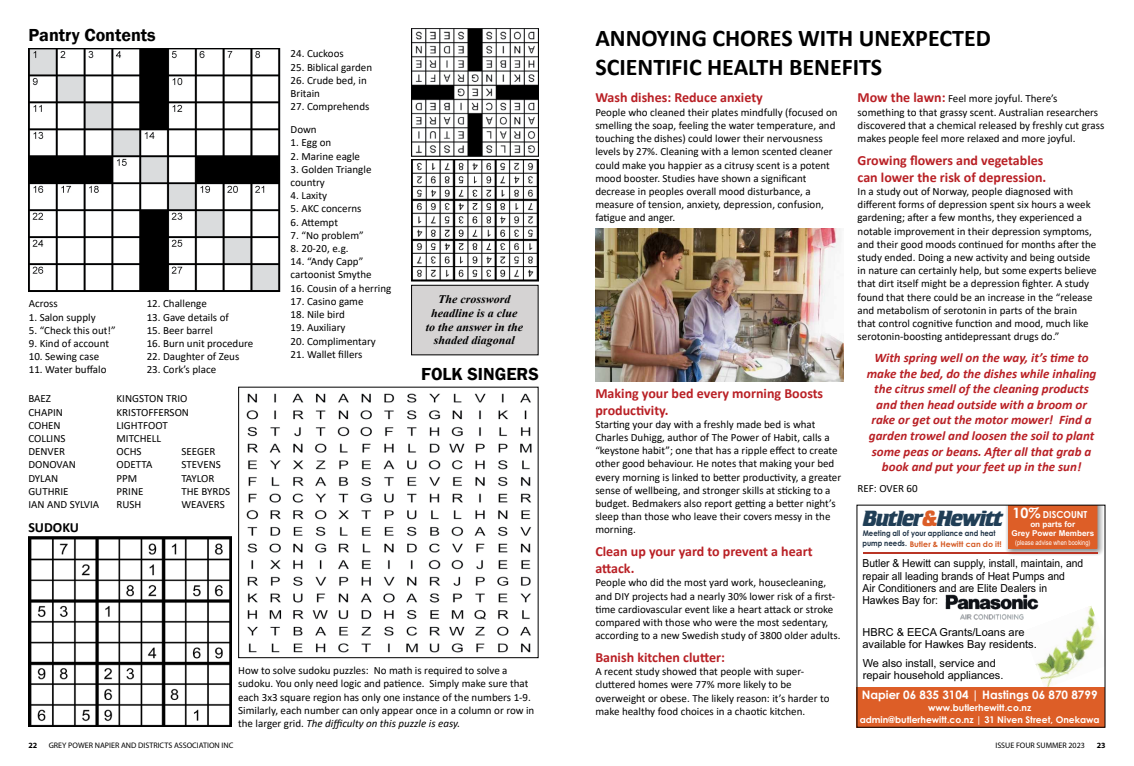
<style>
.page{position:relative;width:1134px;height:766px;background:#fff}
.page>*{position:absolute;margin:0;border:0;box-sizing:border-box;transform-origin:0 0}
.t1{font:700 24px/28.8px "Calibri";color:#000}
.t2{font:22.9px "Crillee Bold Italic Plain";letter-spacing:-.065em;color:#203e56}
.t3{font:600 17.9px "Franklin Gothic";color:#000}
.t4{font:700 14px/16.8px "Calibri";color:#b92025}
.t5{font:700 14px "Calibri";color:#000}
.t6{font:italic 700 13px/15.6px "Calibri";color:#b92025;text-align:center}
.t7{font:700 11.7px "Century Gothic";color:#fff}
.t8{font:italic 700 11.6px/13.9px "Times New Roman";color:#000;text-align:center;scale:1.04 1}
.t9{font:11px/13.2px "Calibri";color:#000}
.t10{font:11px/12.3px "Arial";color:#000;scale:.94 1}
.t11{font:11px/12.3px "Arial";color:#000}
.t12{font:700 9.7px "Century Gothic";color:#fff;scale:.93 1}
.t13{font:700 9.2px/12.3px "Century Gothic";color:#fff;text-align:center}
.t14{font:700 8.1px/9px "Arial";color:#fff;text-align:center}
.t15{font:8px "Myriad Pro";color:#000}
.t16{font:700 8px "Myriad Pro";color:#000}
.t17{font:700 7.8px/10.6px "Century Gothic";color:#1e3245;scale:.89 1}
.t18{font:6.9px "Arial Narrow";color:#fff}
.s1{font-style:italic}
.s2{font-weight:700;font-size:14px;color:#b92025}
.s3{color:#d55b25}
.s4{font-size:14.2px}
.s5{font-size:23px;color:#db5d27}
</style>
<div class="page">
<div style="left:412px;top:285px;width:126px;height:70px;background:#d5d3d3"></div>
<div style="left:411px;top:285px;width:128px;height:70px;border:1px solid #000"></div>
<div style="left:238px;top:386px;width:301px;height:272px;border:1px solid #000"></div>
<img style="left:28px;top:48px;width:253px;height:244px">
<img style="left:412px;top:28px;width:127px;height:129px">
<img style="left:246px;top:393px;width:286px;height:260px">
<img style="left:28px;top:536px;width:203px;height:190px">
<img style="left:412px;top:159px;width:127px;height:122px">
<img style="left:595px;top:229px;width:248px;height:152px">
<img style="left:1035px;top:606px;width:64px;height:80px">
<div style="left:857px;top:686px;width:248px;height:41px;background:#dd5e27"></div>
<div style="left:1003px;top:505px;width:102px;height:53px;background:#000;opacity:.49"></div>
<div style="left:1008px;top:506px;width:89px;height:42px;background:#dd5e27"></div>
<hr style="left:863px;top:552px;width:234px;height:1px;background:#b93525">
<img style="left:945px;top:594px;width:100px;height:32px">
<h3 class="t3" style="left:29px;top:24px;width:129px">Pantry Contents</h3>
<p class="t9" style="left:147px;top:297px;width:62px">12. Challenge</p>
<p class="t9" style="left:147px;top:310px;width:84px">13. Gave details of</p>
<p class="t9" style="left:147px;top:323px;width:68px">15. Beer barrel</p>
<p class="t9" style="left:147px;top:336px;width:108px">16. Burn unit procedure</p>
<p class="t9" style="left:147px;top:349px;width:94px">22. Daughter of Zeus</p>
<p class="t9" style="left:147px;top:363px;width:71px">23. Cork’s place</p>
<p class="t9" style="left:29px;top:297px;width:31px">Across</p>
<p class="t9" style="left:29px;top:310px;width:68px">1. Salon supply</p>
<p class="t9" style="left:29px;top:323px;width:88px">5. “Check this out!”</p>
<p class="t9" style="left:29px;top:336px;width:82px">9. Kind of account</p>
<p class="t9" style="left:29px;top:349px;width:72px">10. Sewing case</p>
<p class="t9" style="left:29px;top:363px;width:79px">11. Water buffalo</p>
<p class="t9" style="left:28px;top:392px;width:72px">BAEZ<br>CHAPIN<br>COHEN<br>COLLINS<br>DENVER<br>DONOVAN<br>DYLAN<br>GUTHRIE<br>IAN AND SYLVIA</p>
<p class="t9" style="left:117px;top:392px;width:74px">KINGSTON TRIO<br>KRISTOFFERSON<br>LIGHTFOOT<br>MITCHELL<br>OCHS<br>ODETTA<br>PPM<br>PRINE<br>RUSH</p>
<p class="t9" style="left:181px;top:444px;width:50px">SEEGER<br>STEVENS<br>TAYLOR<br>THE BYRDS<br>WEAVERS</p>
<p class="t5" style="left:28px;top:517px;width:52px">SUDOKU</p>
<p class="t9" style="left:291px;top:47px;width:55px">24. Cuckoos</p>
<p class="t9" style="left:291px;top:60px;width:83px">25. Biblical garden</p>
<p class="t9" style="left:291px;top:73px;width:78px">26. Crude bed, in<br>Britain</p>
<p class="t9" style="left:291px;top:95px;width:80px;line-height:22.8px">27. Comprehends<br>Down</p>
<p class="t9" style="left:291px;top:136px;width:42px">1. Egg on</p>
<p class="t9" style="left:291px;top:149px;width:71px">2. Marine eagle</p>
<p class="t9" style="left:291px;top:162px;width:82px">3. Golden Triangle country</p>
<p class="t9" style="left:291px;top:189px;width:38px">4. Laxity</p>
<p class="t9" style="left:291px;top:202px;width:73px">5. AKC concerns</p>
<p class="t9" style="left:291px;top:215px;width:49px">6. Attempt</p>
<p class="t9" style="left:291px;top:228px;width:75px">7. “No problem”</p>
<p class="t9" style="left:291px;top:241px;width:60px">8. 20-20, e.g.</p>
<p class="t9" style="left:291px;top:255px;width:83px">14. “Andy Capp” cartoonist Smythe</p>
<p class="t9" style="left:291px;top:281px;width:102px">16. Cousin of a herring</p>
<p class="t9" style="left:291px;top:294px;width:74px">17. Casino game</p>
<p class="t9" style="left:291px;top:307px;width:56px">18. Nile bird</p>
<p class="t9" style="left:291px;top:321px;width:57px">19. Auxiliary</p>
<p class="t9" style="left:291px;top:334px;width:87px">20. Complimentary</p>
<p class="t9" style="left:291px;top:347px;width:74px">21. Wallet fillers</p>
<p class="t8" style="left:426px;top:291px;width:95px">The crossword headline is a clue to the answer in the shaded diagonal</p>
<h3 class="t3" style="left:421px;top:363px;width:119px">FOLK SINGERS</h3>
<p class="t9" style="left:238px;top:663px;width:298px">How to solve sudoku puzzles: No math is required to solve a sudoku. You only need logic and patience. Simply make sure that each 3x3 square region has only one instance of the numbers 1-9.<br>Similarly, each number can only appear once in a column or row in the larger grid. <span class="s1">The difficulty on this puzzle is easy.</span></p>
<h1 class="t1" style="left:595px;top:24px;width:397px">ANNOYING CHORES WITH UNEXPECTED<br>SCIENTIFIC HEALTH BENEFITS</h1>
<p class="t4" style="left:595px;top:89px;width:169px">Wash dishes: Reduce anxiety</p>
<p class="t9" style="left:595px;top:105px;width:244px">People who cleaned their plates mindfully (focused on smelling the soap, feeling the water temperature, and touching the dishes) could lower their nervousness levels by 27%. Cleaning with a lemon scented cleaner could make you happier as a citrusy scent is a potent mood booster. Studies have shown a significant decrease in peoples overall mood disturbance, a measure of tension, anxiety, depression, confusion, fatigue and anger.</p>
<p class="t9" style="left:857px;top:92px;width:248px"><span class="s2">Mow the lawn:</span> Feel more joyful. There’s something to that grassy scent. Australian researchers discovered that a chemical released by freshly cut grass makes people feel more relaxed and more joyful.</p>
<p class="t4" style="left:857px;top:152px;width:190px">Growing flowers and vegetables can lower the risk of depression.</p>
<p class="t9" style="left:857px;top:184px;width:241px">In a study out of Norway, people diagnosed with different forms of depression spent six hours a week gardening; after a few months, they experienced a notable improvement in their depression symptoms, and their good moods continued for months after the study ended. Doing a new activity and being outside in nature can certainly help, but some experts believe that dirt itself might be a depression fighter. A study found that there could be an increase in the “release and metabolism of serotonin in parts of the brain that control cognitive function and mood, much like serotonin-boosting antidepressant drugs do.”</p>
<p class="t6" style="left:867px;top:349px;width:231px">With spring well on the way, it’s time to make the bed, do the dishes while inhaling the citrus smell of the cleaning products and then head outside with a broom or rake or get out the motor mower! Find a garden trowel and loosen the soil to plant some peas or beans. After all that grab a book and put your feet up in the sun!</p>
<p class="t9" style="left:857px;top:481px;width:62px">REF: OVER 60</p>
<p class="t17" style="left:862px;top:528px;width:158px">Meeting all of your appliance and heat pump needs. <span class="s3">Butler &amp; Hewitt can do it!</span></p>
<p class="t10" style="left:862px;top:557px;width:236px">Butler &amp; Hewitt can supply, install, maintain, and repair all leading brands of Heat Pumps and<br>Air Conditioners and are Elite Dealers in Hawkes Bay for:</p>
<p class="t11" style="left:862px;top:625px;width:176px">HBRC &amp; EECA Grants/Loans are available for Hawkes Bay residents.</p>
<p class="t11" style="left:863px;top:656px;width:142px">We also install, service and repair household appliances.</p>
<p class="t4" style="left:595px;top:384px;width:229px">Making your bed every morning Boosts productivity.</p>
<p class="t9" style="left:595px;top:417px;width:247px">Starting your day with a freshly made bed is what Charles Duhigg, author of The Power of Habit, calls a “keystone habit”; one that has a ripple effect to create other good behaviour. He notes that making your bed every morning is linked to better productivity, a greater sense of wellbeing, and stronger skills at sticking to a budget. Bedmakers also report getting a better night’s sleep than those who leave their covers messy in the morning.</p>
<p class="t4" style="left:595px;top:543px;width:219px">Clean up your yard to prevent a heart attack.</p>
<p class="t9" style="left:595px;top:575px;width:247px">People who did the most yard work, housecleaning, and DIY projects had a nearly 30% lower risk of a first&shy;time cardiovascular event like a heart attack or stroke compared with those who were the most sedentary, according to a new Swedish study of 3800 older adults.</p>
<p class="t4" style="left:595px;top:648px;width:131px">Banish kitchen clutter:</p>
<p class="t9" style="left:595px;top:664px;width:236px">A recent study showed that people with super&shy;cluttered homes were 77% more likely to be overweight or obese. The likely reason: it’s harder to make healthy food choices in a chaotic kitchen.</p>
<p class="t12" style="left:1012px;top:507px;width:82px"><span class="s4">10%</span> DISCOUNT</p>
<p class="t14" style="left:1011px;top:520px;width:84px">on parts for<br>Grey Power Members</p>
<p class="t18" style="left:1015px;top:537px;width:77px">(please advise when booking)</p>
<h2 class="t2" style="left:862px;top:505px;width:142px">Butler<span class="s5">&amp;</span>Hewitt</h2>
<p class="t7" style="left:862px;top:686px;width:237px">Napier 06 835 3104 | Hastings 06 870 8799</p>
<p class="t13" style="left:860px;top:700px;width:241px">www.butlerhewitt.co.nz<br>admin@butlerhewitt.co.nz | 31 Niven Street, Onekawa</p>
<p class="t16" style="left:28px;top:739px;width:10px">22</p>
<p class="t15" style="left:49px;top:739px;width:186px">GREY POWER NAPIER AND DISTRICTS ASSOCIATION INC</p>
<p class="t15" style="left:995px;top:739px;width:91px">ISSUE FOUR SUMMER 2023</p>
<p class="t16" style="left:1097px;top:739px;width:10px">23</p>
</div>
